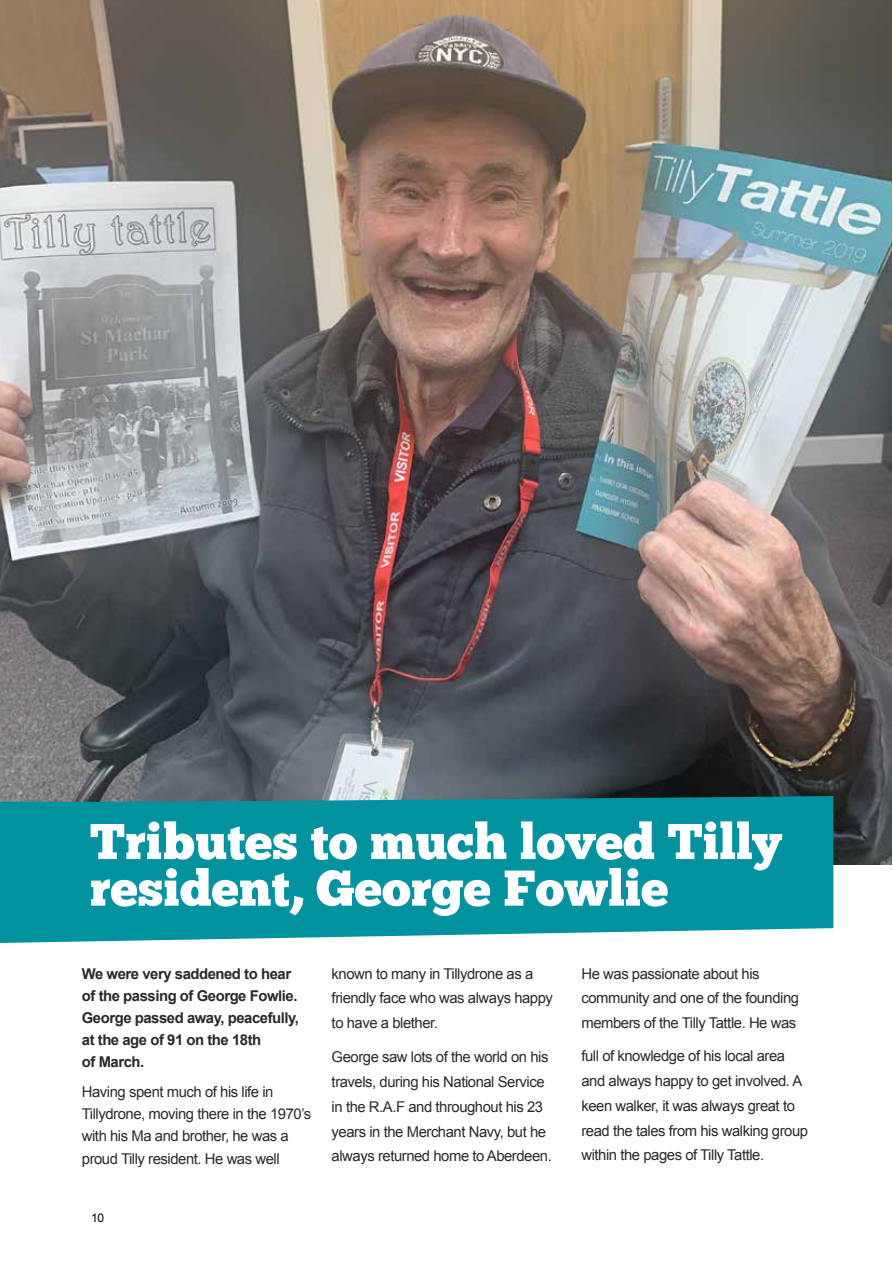
<style>
.page{position:relative;width:893px;height:1263px;background:#fff}
.page>*{position:absolute;margin:0;border:0;box-sizing:border-box;transform-origin:0 0}
.t1{font:50.25px/46.7px "Chunk Five";color:#fff}
.t2{font:14.85px/24.9px "Arial";letter-spacing:-.03em;color:#292929}
.t3{font:700 14.85px/22px "Arial";letter-spacing:-.03em;color:#292929}
.t4{font:12px "Arial";color:#000}
</style>
<div class="page">
<img style="left:0;top:0;width:891px;height:864px">
<svg style="left:0;top:796px;width:833px;height:147px;background:#0f97a2"></svg>
<h1 class="t1" style="left:90px;top:818px;width:693px">Tributes to much loved Tilly resident, George Fowlie</h1>
<p class="t3" style="left:82px;top:963px;width:219px">We were very saddened to hear of the passing of George Fowlie.<br>George passed away, peacefully, at the age of 91 on the 18th<br>of March.</p>
<p class="t2" style="left:82px;top:1081px;width:231px;line-height:22px">Having spent much of his life in Tillydrone, moving there in the 1970’s with his Ma and brother, he was a proud Tilly resident. He was well</p>
<p class="t4" style="left:91px;top:1210px;width:14px">10</p>
<p class="t2" style="left:332px;top:961px;width:223px">known to many in Tillydrone as a friendly face who was always happy to have a blether.</p>
<p class="t2" style="left:332px;top:1044px;width:222px">George saw lots of the world on his travels, during his National Service in the R.A.F and throughout his 23 years in the Merchant Navy, but he always returned home to Aberdeen.</p>
<p class="t2" style="left:581px;top:961px;width:219px">He was passionate about his community and one of the founding members of the Tilly Tattle. He was</p>
<p class="t2" style="left:581px;top:1044px;width:228px">full of knowledge of his local area and always happy to get involved. A keen walker, it was always great to read the tales from his walking group within the pages of Tilly Tattle.</p>
</div>
